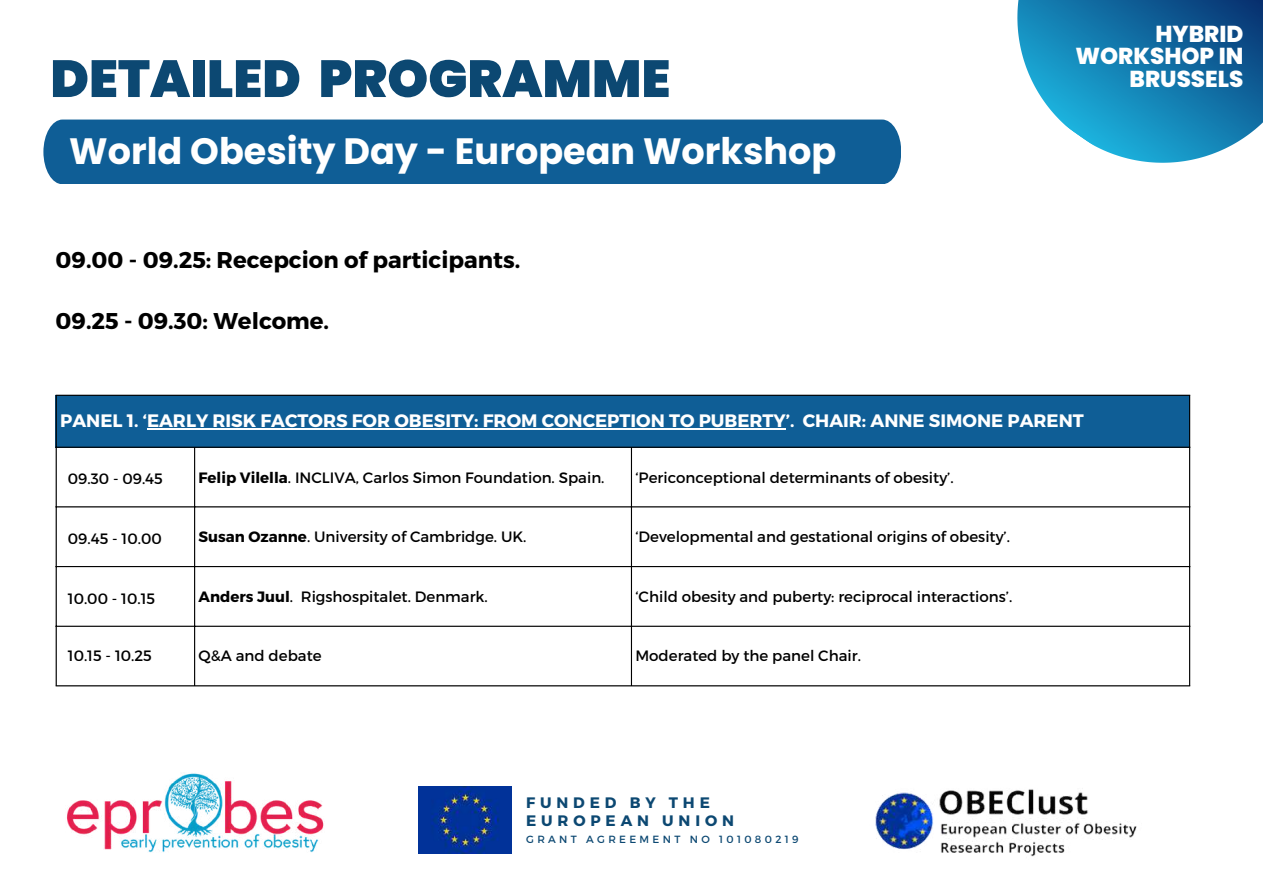
<style>
.page{position:relative;width:1263px;height:894px;background:#fff}
.page>*{position:absolute;margin:0;border:0;box-sizing:border-box;transform-origin:0 0}
.t1{font:900 52.05px "Poppins";color:#0c4872}
.t2{font:700 36.6px "Poppins";color:#fff}
.t3{font:800 22.95px/22.5px "Poppins";color:#fff;text-align:right}
.t4{font:700 22.8px "Montserrat";color:#000}
.t5{font:700 18px "Montserrat";color:#fff}
.t6{font:700 15.15px/18.1px "Montserrat";letter-spacing:.32em;color:#0c4872}
.t7{font:15px "Montserrat";color:#000}
.t8{font:10.35px "Montserrat";letter-spacing:.32em;color:#0c4872}
.s1{font-weight:700}
</style>
<div class="page">
<div style="left:43px;top:119px;width:858px;height:65px;background:#0f5e96"></div>
<svg style="left:1017px;top:0;width:246px;height:163px;background:#368eba"></svg>
<div style="left:56px;top:395px;width:1134px;height:52px;background:#0f5e96"></div>
<hr style="left:147px;top:428px;width:639px;height:1px;background:#fff">
<hr style="left:56px;top:396px;width:1px;height:289px;background:#000">
<hr style="left:194px;top:447px;width:1px;height:238px;background:#000">
<hr style="left:631px;top:447px;width:1px;height:238px;background:#000">
<hr style="left:1189px;top:396px;width:1px;height:289px;background:#000">
<hr style="left:56px;top:394px;width:1134px;height:2px;background:#000">
<hr style="left:56px;top:446px;width:1134px;height:1px;background:#000">
<hr style="left:56px;top:506px;width:1134px;height:1px;background:#000">
<hr style="left:56px;top:566px;width:1134px;height:1px;background:#000">
<hr style="left:56px;top:625px;width:1134px;height:1px;background:#000">
<hr style="left:56px;top:685px;width:1134px;height:1px;background:#000">
<img style="left:419px;top:786px;width:92px;height:67px">
<img style="left:67px;top:773px;width:257px;height:79px">
<img style="left:875px;top:789px;width:262px;height:68px">
<h1 class="t1" style="left:50px;top:42px;width:621px">DETAILED PROGRAMME</h1>
<h2 class="t2" style="left:69px;top:125px;width:769px">World Obesity Day - European Workshop</h2>
<h3 class="t4" style="left:56px;top:244px;width:466px">09.00 - 09.25: Recepcion of participants.</h3>
<h3 class="t4" style="left:56px;top:306px;width:275px">09.25 - 09.30: Welcome.</h3>
<h3 class="t3" style="left:1075px;top:22px;width:169px">HYBRID<br>WORKSHOP IN<br>BRUSSELS</h3>
<p class="t5" style="left:60px;top:409px;width:1025px">PANEL 1. ‘EARLY RISK FACTORS FOR OBESITY: FROM CONCEPTION TO PUBERTY’. CHAIR: ANNE SIMONE PARENT</p>
<p class="t7" style="left:68px;top:469px;width:97px">09.30 - 09.45</p>
<p class="t7" style="left:199px;top:467px;width:407px"><span class="s1">Felip Vilella</span>. INCLIVA, Carlos Simon Foundation. Spain.</p>
<p class="t7" style="left:635px;top:467px;width:320px">‘Periconceptional determinants of obesity’.</p>
<p class="t7" style="left:68px;top:529px;width:95px">09.45 - 10.00</p>
<p class="t7" style="left:199px;top:527px;width:329px"><span class="s1">Susan Ozanne</span>. University of Cambridge. UK.</p>
<p class="t7" style="left:635px;top:527px;width:376px">‘Developmental and gestational origins of obesity’.</p>
<p class="t7" style="left:68px;top:588px;width:89px">10.00 - 10.15</p>
<p class="t7" style="left:199px;top:586px;width:291px"><span class="s1">Anders Juul</span>. Rigshospitalet. Denmark.</p>
<p class="t7" style="left:635px;top:586px;width:378px">‘Child obesity and puberty: reciprocal interactions’.</p>
<p class="t7" style="left:68px;top:645px;width:86px">10.15 - 10.25</p>
<p class="t7" style="left:199px;top:645px;width:125px">Q&amp;A and debate</p>
<p class="t7" style="left:635px;top:645px;width:227px">Moderated by the panel Chair.</p>
<p class="t6" style="left:526px;top:792px;width:209px">FUNDED BY THE<br>EUROPEAN UNION</p>
<p class="t8" style="left:526px;top:832px;width:274px">GRANT AGREEMENT NO 101080219</p>
</div>
